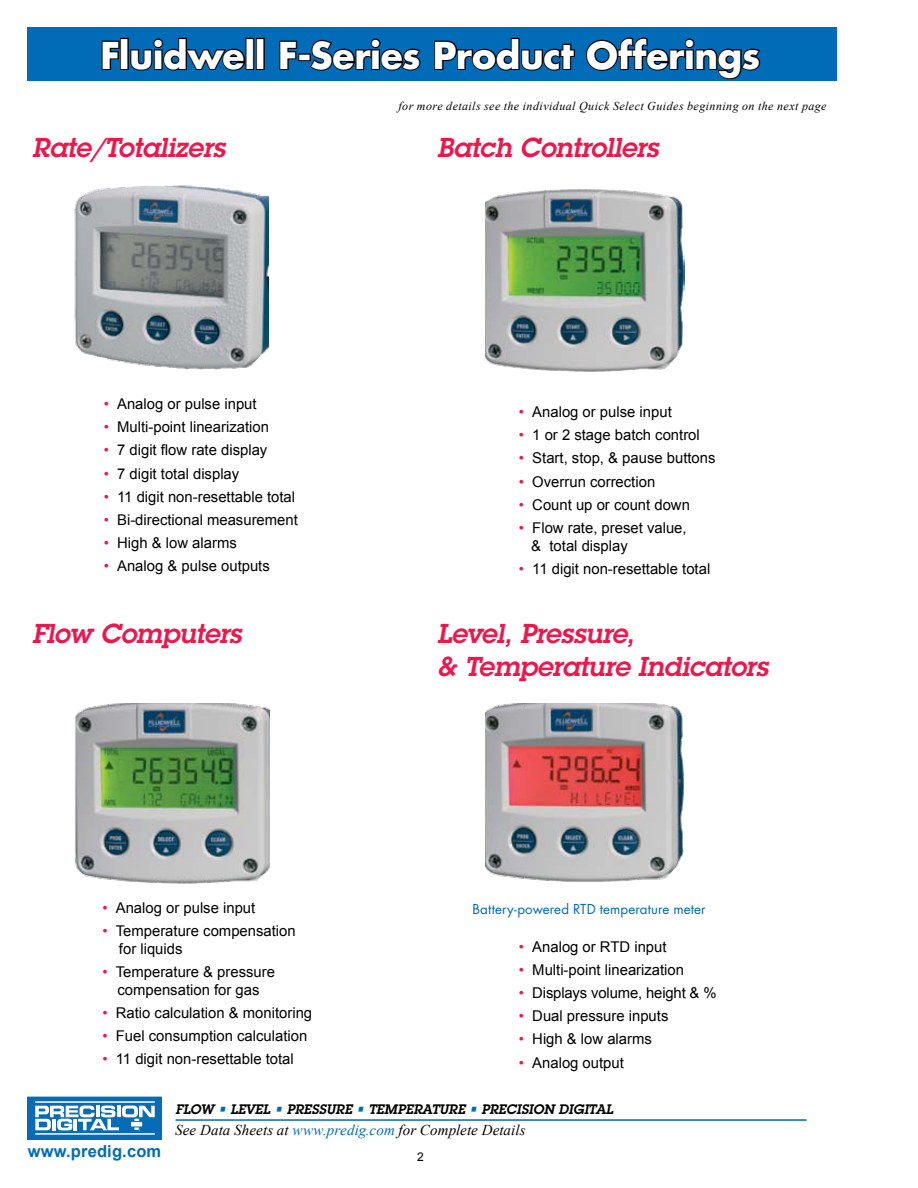
<style>
.page{position:relative;width:918px;height:1188px;background:#fff}
.page>*{position:absolute;margin:0;border:0;box-sizing:border-box;transform-origin:0 0}
.t1{font:700 36px "Futura Std";letter-spacing:-.01em;color:#fff}
.t2{font:italic 600 26.7px/32.7px "Lubalin Graph";letter-spacing:-.01em;color:#ed174c}
.t3{font:700 16.5px "Arial";letter-spacing:.01em;color:#006bb6}
.t4{font:italic 15px "Times New Roman";letter-spacing:.01em;color:#000}
.t5{font:14.85px/23.1px "Arial";color:#000}
.t6{font:14.85px/23.1px "Arial";color:#ed174c;text-align:justify}
.t7{font:italic 600 13.5px "Lubalin Graph";color:#000}
.t8{font:13.35px "Futura Std";letter-spacing:.01em;color:#006bb6}
.t9{font:italic 12px "Times New Roman";letter-spacing:.035em;color:#000}
.s1{color:#006bb6}
</style>
<div class="page">
<div style="left:27px;top:27px;width:810px;height:54px;background:#006bb6"></div>
<svg style="left:29px;top:1099px;width:131px;height:38px;background:#247cbd"></svg>
<div style="left:27px;top:1097px;width:135px;height:42px;border:1px solid #076bb5"></div>
<div style="left:133px;top:1118px;width:7px;height:13px;border:1px solid #076bb5"></div>
<svg style="left:35px;top:1106px;width:120px;height:24px"></svg>
<hr style="left:35px;top:1102px;width:120px;height:1px;background:#fff">
<hr style="left:35px;top:1133px;width:120px;height:1px;background:#fff">
<hr style="left:176px;top:1119px;width:631px;height:2px;background:#006bb6">
<img style="left:485px;top:189px;width:200px;height:183px">
<img style="left:74px;top:186px;width:194px;height:184px">
<img style="left:486px;top:703px;width:198px;height:179px">
<img style="left:75px;top:703px;width:195px;height:181px">
<svg style="left:101px;top:40px;width:19px;height:30px"></svg>
<div style="left:120px;top:38px;width:9px;height:32px;border:2px solid #000"></div>
<svg style="left:130px;top:37px;width:116px;height:34px"></svg>
<div style="left:245px;top:38px;width:9px;height:32px;border:2px solid #000"></div>
<div style="left:256px;top:38px;width:9px;height:32px;border:2px solid #000"></div>
<svg style="left:279px;top:40px;width:19px;height:30px"></svg>
<div style="left:298px;top:53px;width:13px;height:8px;border:2px solid #000"></div>
<svg style="left:309px;top:38px;width:112px;height:33px"></svg>
<svg style="left:434px;top:37px;width:141px;height:34px"></svg>
<svg style="left:586px;top:37px;width:175px;height:43px"></svg>
<h1 class="t1" style="left:101px;top:31px;width:661px">Fluidwell F-Series Product Offerings</h1>
<p class="t9" style="left:399px;top:98px;width:429px">for more details see the individual Quick Select Guides beginning on the next page</p>
<h2 class="t2" style="left:32px;top:131px;width:196px">Rate/Totalizers</h2>
<h2 class="t2" style="left:437px;top:131px;width:224px">Batch Controllers</h2>
<p class="t6" style="left:104px;top:392px;width:7px">• • • • • • • •</p>
<p class="t5" style="left:117px;top:392px;width:182px">Analog or pulse input<br>Multi-point linearization<br>7 digit flow rate display<br>7 digit total display<br>11 digit non-resettable total<br>Bi-directional measurement<br>High &amp; low alarms<br>Analog &amp; pulse outputs</p>
<p class="t6" style="left:519px;top:400px;width:7px">• • • • • •</p>
<p class="t6" style="left:519px;top:557px;width:7px">•</p>
<p class="t5" style="left:532px;top:400px;width:185px">Analog or pulse input<br>1 or 2 stage batch control<br>Start, stop, &amp; pause buttons<br>Overrun correction<br>Count up or count down<br>Flow rate, preset value,</p>
<p class="t5" style="left:531px;top:534px;width:181px">&amp; total display<br>11 digit non-resettable total</p>
<h2 class="t2" style="left:32px;top:617px;width:212px">Flow Computers</h2>
<h2 class="t2" style="left:437px;top:617px;width:334px">Level, Pressure,<br>&amp; Temperature Indicators</h2>
<p class="t6" style="left:102px;top:896px;width:7px">• •</p>
<p class="t6" style="left:102px;top:960px;width:7px">•</p>
<p class="t6" style="left:102px;top:1001px;width:7px">• • •</p>
<p class="t5" style="left:116px;top:896px;width:181px">Analog or pulse input<br>Temperature compensation</p>
<p class="t5" style="left:116px;top:937px;width:161px">for liquids<br>Temperature &amp; pressure</p>
<p class="t5" style="left:116px;top:978px;width:198px">compensation for gas<br>Ratio calculation &amp; monitoring<br>Fuel consumption calculation<br>11 digit non-resettable total</p>
<p class="t8" style="left:472px;top:901px;width:235px">Battery-powered RTD temperature meter</p>
<p class="t6" style="left:519px;top:935px;width:7px">• • • • • •</p>
<p class="t5" style="left:532px;top:935px;width:186px">Analog or RTD input<br>Multi-point linearization<br>Displays volume, height &amp; %<br>Dual pressure inputs<br>High &amp; low alarms<br>Analog output</p>
<p class="t7" style="left:176px;top:1100px;width:439px">Flow <span class="s1">•</span> Level <span class="s1">•</span> Pressure <span class="s1">•</span> Temperat ure <span class="s1">•</span> Precision DIgital</p>
<p class="t4" style="left:175px;top:1120px;width:352px">See Data Sheets at <span class="s1">www.predig.com</span> for Complete Details</p>
<p class="t3" style="left:28px;top:1140px;width:135px">www.predig.com</p>
</div>
